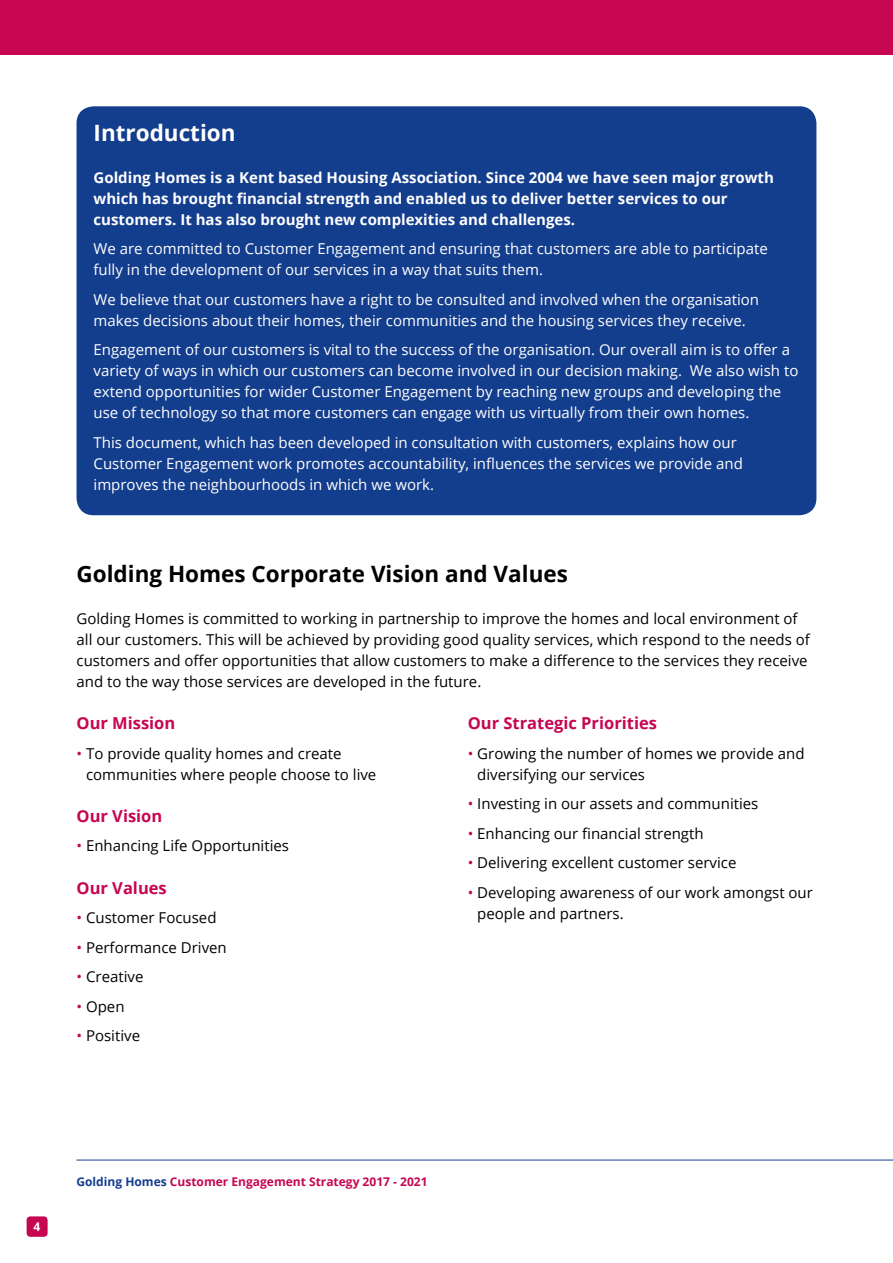
<style>
.page{position:relative;width:893px;height:1263px;background:#fff}
.page>*{position:absolute;margin:0;border:0;box-sizing:border-box;transform-origin:0 0}
.t1{font:700 22.5px "Open Sans";color:#000}
.t2{font:700 22.5px "Open Sans";color:#fff}
.t3{font:700 16.5px "Open Sans";color:#c60651}
.t4{font:15px/21px "Open Sans";color:#fff}
.t5{font:15px/21px "Open Sans";color:#000}
.t6{font:700 15px/21px "Open Sans";color:#fff}
.t7{font:700 12px "Open Sans";color:#c60651}
.t8{font:700 12px "Open Sans";color:#fff}
.s1{color:#c60651}
.s2{color:#133d8d}
</style>
<div class="page">
<div style="left:0;top:0;width:893px;height:54px;background:#c60651"></div>
<div style="left:77px;top:106px;width:739px;height:409px;background:#133d8d;border-radius:17px"></div>
<hr style="left:77px;top:1160px;width:816px;height:1px;background:#133d8d">
<div style="left:27px;top:1216px;width:21px;height:21px;background:#c60651;border-radius:4px"></div>
<h1 class="t2" style="left:94px;top:116px;width:144px">Introduction</h1>
<p class="t6" style="left:94px;top:166px;width:682px">Golding Homes is a Kent based Housing Association. Since 2004 we have seen major growth which has brought financial strength and enabled us to deliver better services to our customers. It has also brought new complexities and challenges.</p>
<p class="t4" style="left:94px;top:238px;width:676px">We are committed to Customer Engagement and ensuring that customers are able to participate fully in the development of our services in a way that suits them.</p>
<p class="t4" style="left:94px;top:288px;width:667px">We believe that our customers have a right to be consulted and involved when the organisation makes decisions about their homes, their communities and the housing services they receive.</p>
<p class="t4" style="left:94px;top:339px;width:706px">Engagement of our customers is vital to the success of the organisation. Our overall aim is to offer a variety of ways in which our customers can become involved in our decision making. We also wish to extend opportunities for wider Customer Engagement by reaching new groups and developing the use of technology so that more customers can engage with us virtually from their own homes.</p>
<p class="t4" style="left:94px;top:431px;width:651px">This document, which has been developed in consultation with customers, explains how our<br>Customer Engagement work promotes accountability, influences the services we provide and improves the neighbourhoods in which we work.</p>
<h1 class="t1" style="left:77px;top:557px;width:493px">Golding Homes Corporate Vision and Values</h1>
<p class="t5" style="left:77px;top:607px;width:735px">Golding Homes is committed to working in partnership to improve the homes and local environment of all our customers. This will be achieved by providing good quality services, which respond to the needs of customers and offer opportunities that allow customers to make a difference to the services they receive and to the way those services are developed in the future.</p>
<p class="t3" style="left:77px;top:711px;width:100px">Our Mission</p>
<p class="t5" style="left:86px;top:742px;width:292px;text-indent:-10px"><span class="s1">•</span> To provide quality homes and create communities where people choose to live</p>
<p class="t3" style="left:77px;top:804px;width:87px">Our Vision</p>
<p class="t5" style="left:77px;top:835px;width:214px"><span class="s1">•</span> Enhancing Life Opportunities</p>
<p class="t3" style="left:77px;top:876px;width:92px">Our Values</p>
<p class="t5" style="left:77px;top:907px;width:142px"><span class="s1">•</span> Customer Focused</p>
<p class="t5" style="left:77px;top:936px;width:152px"><span class="s1">•</span> Performance Driven</p>
<p class="t5" style="left:77px;top:966px;width:68px"><span class="s1">•</span> Creative</p>
<p class="t5" style="left:77px;top:995px;width:50px"><span class="s1">•</span> Open</p>
<p class="t5" style="left:77px;top:1025px;width:65px"><span class="s1">•</span> Positive</p>
<p class="t3" style="left:468px;top:711px;width:191px">Our Strategic Priorities</p>
<p class="t5" style="left:477px;top:742px;width:329px;text-indent:-10px"><span class="s1">•</span> Growing the number of homes we provide and diversifying our services</p>
<p class="t5" style="left:468px;top:793px;width:292px"><span class="s1">•</span> Investing in our assets and communities</p>
<p class="t5" style="left:468px;top:822px;width:237px"><span class="s1">•</span> Enhancing our financial strength</p>
<p class="t5" style="left:468px;top:852px;width:270px"><span class="s1">•</span> Delivering excellent customer service</p>
<p class="t5" style="left:477px;top:881px;width:337px;text-indent:-10px"><span class="s1">•</span> Developing awareness of our work amongst our people and partners.</p>
<p class="t8" style="left:34px;top:1218px;width:8px">4</p>
<p class="t7" style="left:77px;top:1173px;width:353px"><span class="s2">Golding Homes</span> Customer Engagement Strategy 2017 - 2021</p>
</div>
